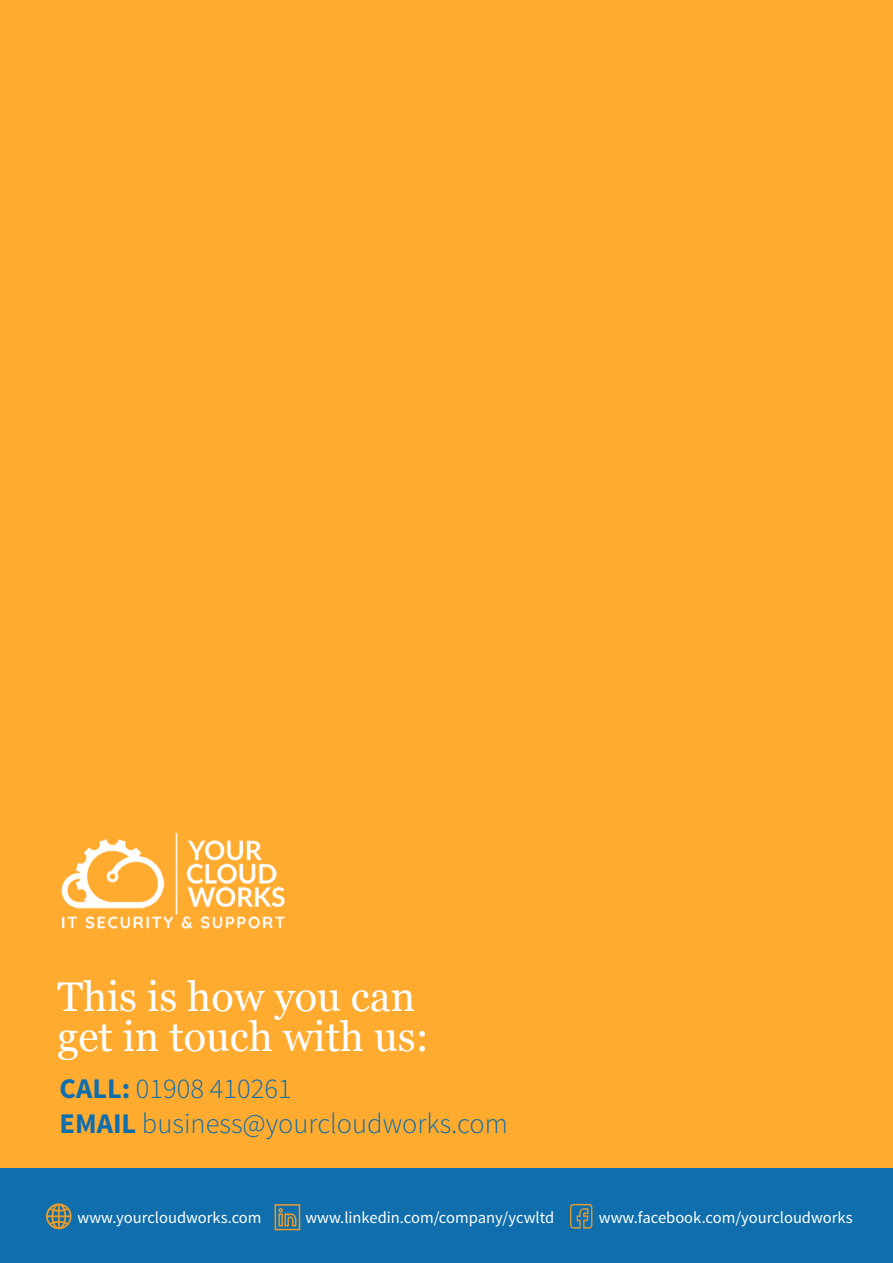
<style>
.page{position:relative;width:893px;height:1263px;background:#ffab30}
.page>*{position:absolute;margin:0;border:0;box-sizing:border-box;transform-origin:0 0}
.t1{font:41.55px/40.5px "Georgia";color:#fff}
.t2{font:300 28.5px/34.2px "Source Sans Pro";color:#0f6eab}
.t3{font:16.5px "Source Sans Pro";color:#fff}
.s1{font-weight:700}
</style>
<div class="page">
<div style="left:0;top:1168px;width:893px;height:95px;background:#0f6eab"></div>
<svg style="left:275px;top:1204px;width:25px;height:26px"></svg>
<svg style="left:570px;top:1204px;width:22px;height:24px"></svg>
<svg style="left:46px;top:1203px;width:26px;height:26px"></svg>
<img style="left:61px;top:832px;width:224px;height:97px">
<h1 class="t1" style="left:57px;top:974px;width:373px">This is how you can get in touch with us:</h1>
<h2 class="t2" style="left:60px;top:1072px;width:450px"><span class="s1">CALL:</span> 01908 410261<br><span class="s1">EMAIL</span> business@yourcloudworks.com</h2>
<p class="t3" style="left:78px;top:1207px;width:185px">www.yourcloudworks.com</p>
<p class="t3" style="left:305px;top:1207px;width:250px">www.linkedin.com/company/ycwltd</p>
<p class="t3" style="left:599px;top:1207px;width:255px">www.facebook.com/yourcloudworks</p>
</div>
